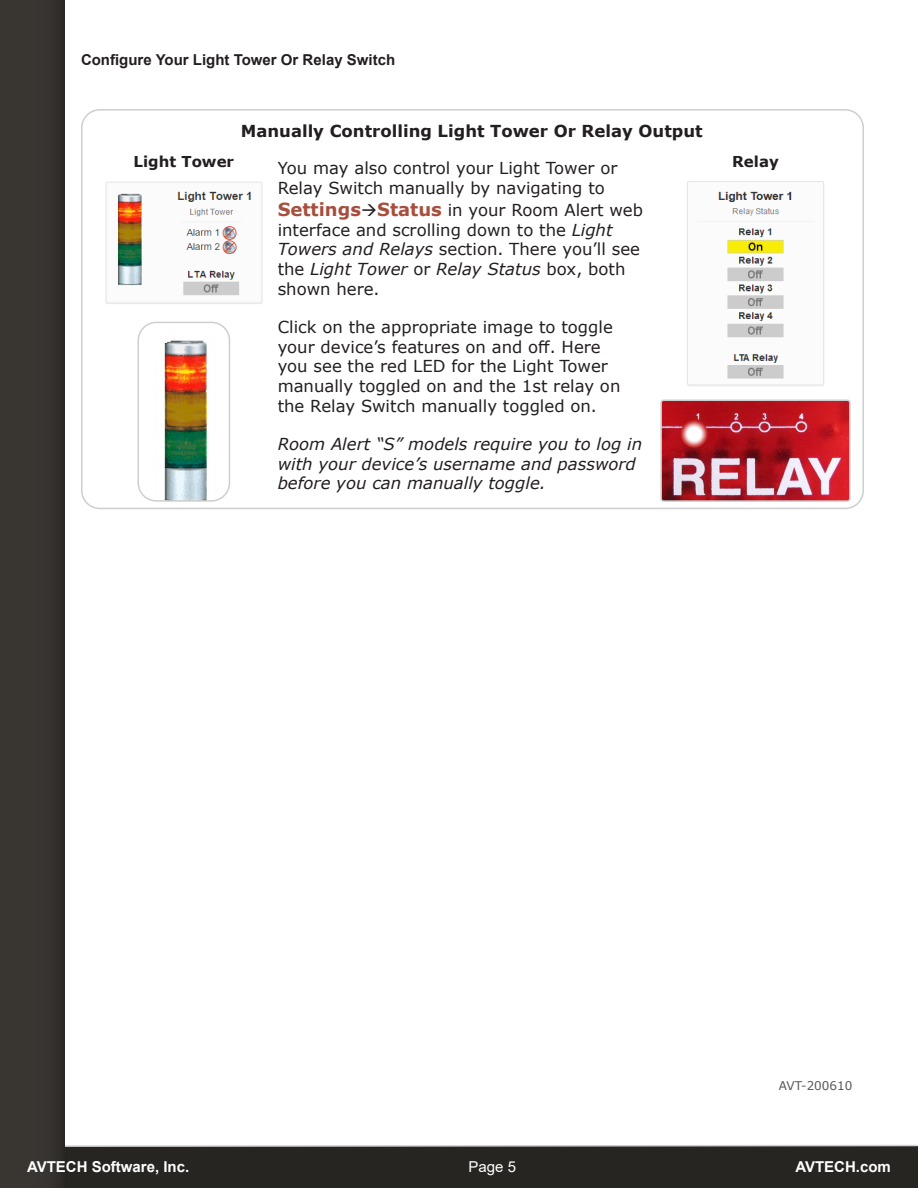
<style>
.page{position:relative;width:918px;height:1188px;background:#fff}
.page>*{position:absolute;margin:0;border:0;box-sizing:border-box;transform-origin:0 0}
.Body_Para{font:16.5px/19.8px "Verdana";color:#231f20}
.t1{font:italic 16.5px/19.8px "Verdana";color:#231f20}
.Body_Para-2{font:700 16.5px "Verdana";color:#231f20}
.t2{font:700 15px "Arial";color:#231f20}
.t3{font:700 15px "Arial";color:#fff}
.Product_Image_Labels{font:700 15px "Verdana";color:#231f20}
.t4{font:15px "Arial";color:#fff}
.t5{font:12px "Verdana";color:#57585a}
.s1{font-weight:700;font-size:18px;color:#a74f3e}
.s2{font-style:italic}
</style>
<div class="page">
<div style="left:0;top:1146px;width:918px;height:42px;background:#272522"></div>
<svg style="left:65px;top:1144px;width:853px;height:3px"></svg>
<div style="left:0;top:0;width:65px;height:1188px;background:#393632"></div>
<div style="left:81px;top:109px;width:783px;height:400px;border:2px solid #cdcece;border-radius:18px"></div>
<img style="left:138px;top:322px;width:91px;height:177px">
<div style="left:138px;top:322px;width:92px;height:180px;border:2px solid #cdcece;border-radius:18px"></div>
<img style="left:105px;top:181px;width:158px;height:123px">
<img style="left:687px;top:181px;width:137px;height:205px">
<img style="left:663px;top:403px;width:185px;height:96px">
<div style="left:660px;top:400px;width:191px;height:102px;border:2px solid #cdcece;border-radius:2px"></div>
<p class="t2" style="left:81px;top:49px;width:316px">Configure Your Light Tower Or Relay Switch</p>
<p class="Body_Para-2" style="left:241px;top:119px;width:463px">Manually Controlling Light Tower Or Relay Output</p>
<p class="Body_Para" style="left:278px;top:158px;width:341px">You may also control your Light Tower or<br>Relay Switch manually by navigating to</p>
<p class="Body_Para" style="left:278px;top:200px;width:367px"><span class="s1">Settings</span>→<span class="s1">Status</span> in your Room Alert web interface and scrolling down to the <span class="s2">Light Towers and Relays</span> section. There you’ll see the <span class="s2">Light Tower</span> or <span class="s2">Relay Status</span> box, both shown here.</p>
<p class="Body_Para" style="left:278px;top:317px;width:344px">Click on the appropriate image to toggle your device’s features on and off. Here you see the red LED for the Light Tower manually toggled on and the 1st relay on the Relay Switch manually toggled on.</p>
<p class="t1" style="left:278px;top:434px;width:366px">Room Alert “S” models require you to log in with your device’s username and password before you can manually toggle.</p>
<p class="Product_Image_Labels" style="left:134px;top:150px;width:102px">Light Tower</p>
<p class="Product_Image_Labels" style="left:732px;top:151px;width:48px">Relay</p>
<p class="t5" style="left:779px;top:1078px;width:75px">AVT-200610</p>
<p class="t3" style="left:27px;top:1156px;width:164px">AVTECH Software, Inc.</p>
<p class="t4" style="left:469px;top:1156px;width:49px">Page 5</p>
<p class="t3" style="left:795px;top:1156px;width:97px">AVTECH.com</p>
</div>
